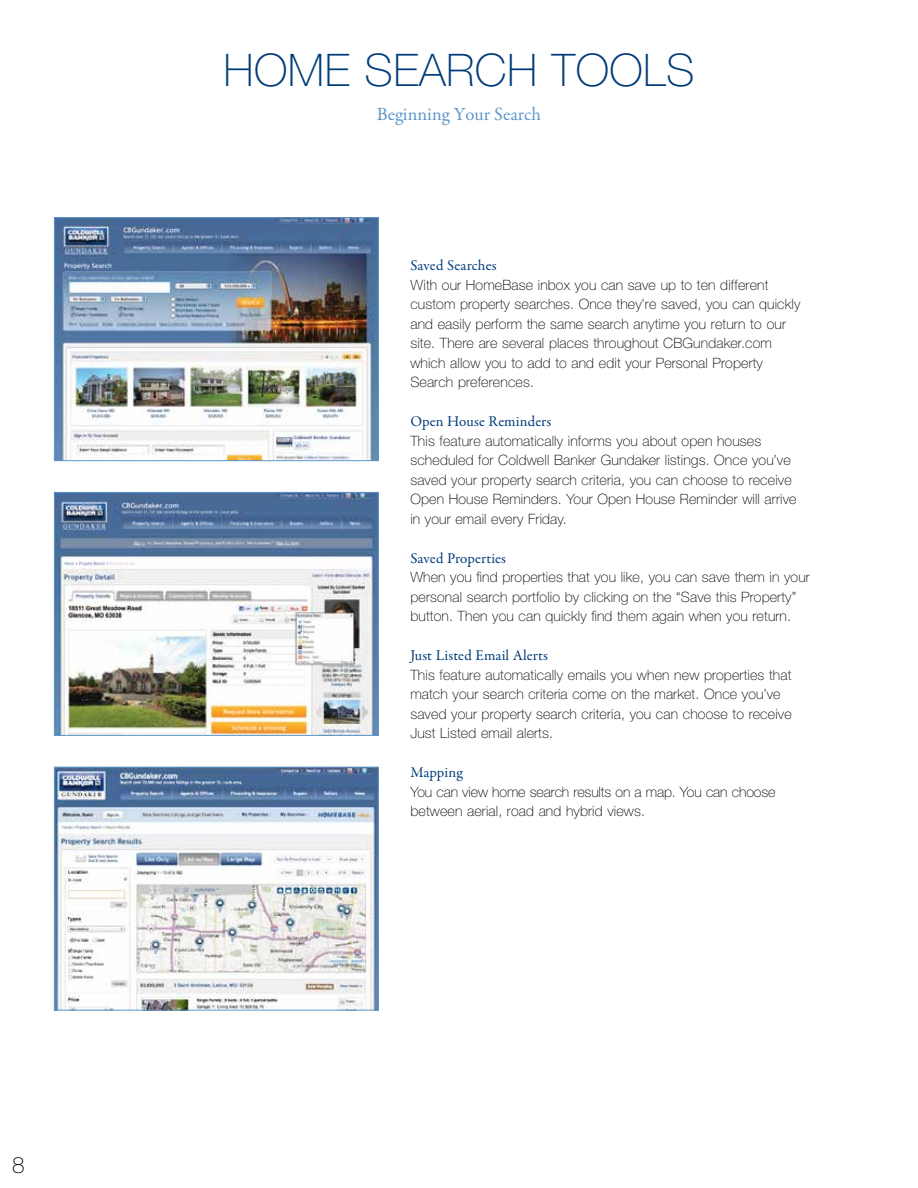
<style>
.page{position:relative;width:918px;height:1188px;background:#fff}
.page>*{position:absolute;margin:0;border:0;box-sizing:border-box;transform-origin:0 0}
.t1{font:100 45px "Helvetica Neue LT Std";letter-spacing:.01em;color:#003c7a}
.t2{font:100 22.5px "Helvetica Neue LT Std";color:#000}
.t3{font:18.75px "Garamond Premr Pro";color:#5d97c9}
.t4{font:15px "Garamond Premr Pro";letter-spacing:.005em;color:#003c7a}
.t5{font:100 14.25px/19.5px "Helvetica Neue LT Std";letter-spacing:.01em;color:#000}
</style>
<div class="page">
<img style="left:56px;top:219px;width:321px;height:240px">
<div style="left:54px;top:217px;width:325px;height:244px;border:1px solid #5d97c9"></div>
<img style="left:56px;top:494px;width:321px;height:240px">
<div style="left:54px;top:492px;width:325px;height:244px;border:1px solid #5d97c9"></div>
<img style="left:56px;top:769px;width:321px;height:239px">
<div style="left:54px;top:767px;width:325px;height:243px;border:1px solid #5d97c9"></div>
<h2 class="t2" style="left:12px;top:1152px;width:14px">8</h2>
<h1 class="t1" style="left:223px;top:44px;width:473px">home search tools</h1>
<h3 class="t3" style="left:377px;top:103px;width:166px">Beginning Your Search</h3>
<p class="t4" style="left:410px;top:257px;width:88px">Saved Searches</p>
<p class="t5" style="left:410px;top:275px;width:392px">With our HomeBase inbox you can save up to ten different custom property searches. Once they’re saved, you can quickly and easily perform the same search anytime you return to our site. There are several places throughout CBGundaker.com which allow you to add to and edit your Personal Property Search preferences.</p>
<p class="t4" style="left:410px;top:413px;width:142px">Open House Reminders</p>
<p class="t5" style="left:410px;top:431px;width:388px">This feature automatically informs you about open houses scheduled for Coldwell Banker Gundaker listings. Once you’ve saved your property search criteria, you can choose to receive Open House Reminders. Your Open House Reminder will arrive in your email every Friday.</p>
<p class="t4" style="left:410px;top:549px;width:97px">Saved Properties</p>
<p class="t5" style="left:410px;top:568px;width:401px">When you find properties that you like, you can save them in your personal search portfolio by clicking on the “Save this Property” button. Then you can quickly find them again when you return.</p>
<p class="t4" style="left:410px;top:647px;width:139px">Just Listed Email Alerts</p>
<p class="t5" style="left:410px;top:665px;width:383px">This feature automatically emails you when new properties that match your search criteria come on the market. Once you’ve saved your property search criteria, you can choose to receive Just Listed email alerts.</p>
<p class="t4" style="left:410px;top:764px;width:54px">Mapping</p>
<p class="t5" style="left:410px;top:782px;width:367px">You can view home search results on a map. You can choose between aerial, road and hybrid views.</p>
</div>
